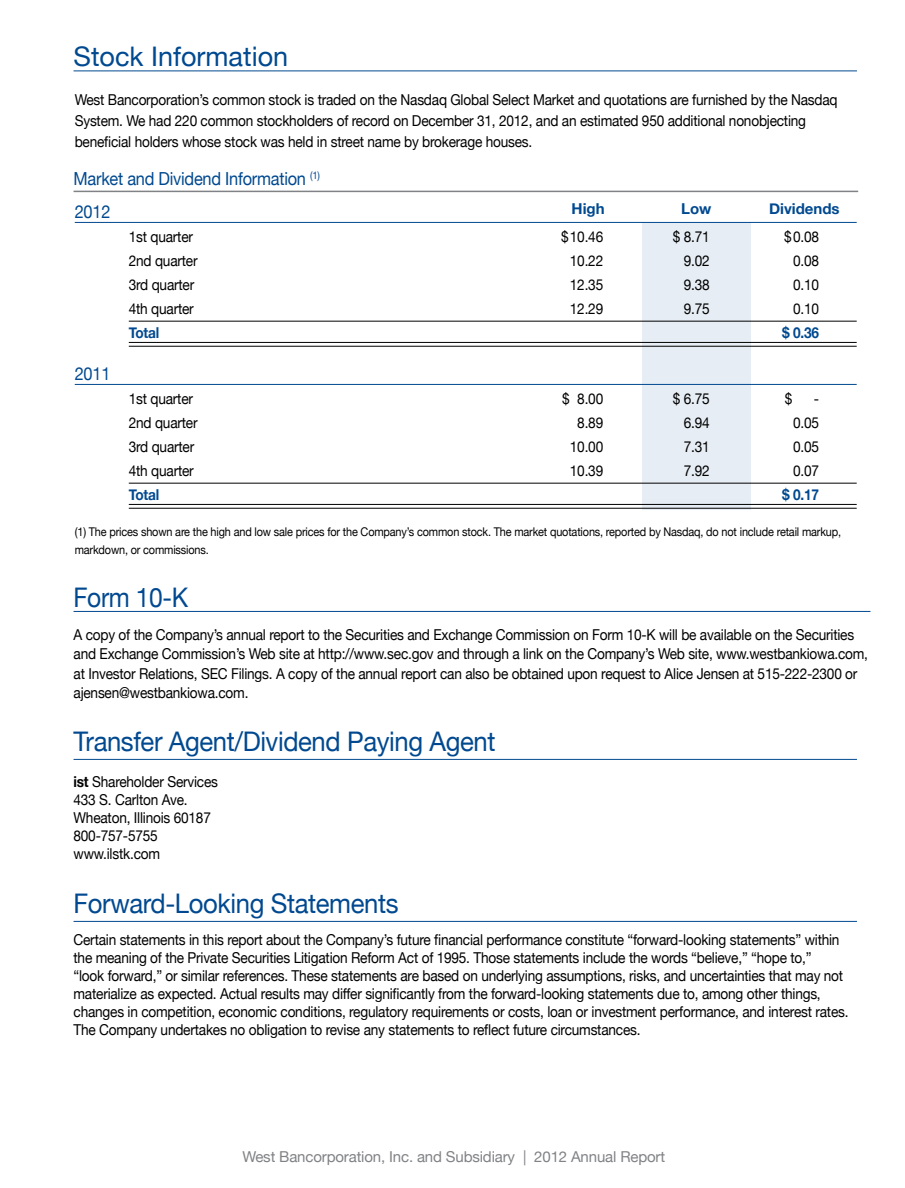
<style>
.page{position:relative;width:905px;height:1188px;background:#fff}
.page>*{position:absolute;margin:0;border:0;box-sizing:border-box;transform-origin:0 0}
.t1{font:27px "Helvetica Neue";letter-spacing:-.015em;color:#004990;scale:.95 1}
.t2{font:27px "Helvetica Neue";letter-spacing:-.015em;color:#004990}
.t3{font:27px "Helvetica Neue";letter-spacing:-.015em;color:#004990;scale:.91 1}
.t4{font:18px "Helvetica Neue";letter-spacing:-.015em;color:#004990;scale:.91 1}
.t5{font:15px/18px "Helvetica Neue";letter-spacing:-.015em;color:#000;scale:.91 1}
.t6{font:15px "Helvetica Neue";letter-spacing:-.01em;color:#808285}
.t7{font:700 15px "Helvetica Neue";color:#004990;scale:.91 1}
.t8{font:700 15px "Helvetica Neue";color:#004990}
.t9{font:12px/18px "Helvetica Neue";letter-spacing:-.015em;color:#000;scale:.91 1}
.s1{font-weight:700}
</style>
<div class="page">
<div style="left:642px;top:222px;width:108px;height:287px;background:#e6edf4"></div>
<hr style="left:74px;top:191px;width:784px;height:1px;background:#808285">
<hr style="left:75px;top:222px;width:781px;height:1px;background:#004990">
<hr style="left:129px;top:321px;width:727px;height:1px;background:#000">
<hr style="left:129px;top:342px;width:727px;height:1px;background:#000">
<hr style="left:129px;top:346px;width:727px;height:1px;background:#000">
<hr style="left:75px;top:384px;width:781px;height:1px;background:#004990">
<hr style="left:129px;top:483px;width:727px;height:1px;background:#000">
<hr style="left:129px;top:504px;width:727px;height:1px;background:#000">
<hr style="left:129px;top:508px;width:727px;height:1px;background:#000">
<hr style="left:74px;top:71px;width:782px;height:1px;background:#004990">
<hr style="left:74px;top:759px;width:782px;height:1px;background:#004990">
<hr style="left:74px;top:921px;width:782px;height:1px;background:#004990">
<hr style="left:74px;top:611px;width:796px;height:1px;background:#004990">
<h1 class="t2" style="left:74px;top:40px;width:216px">Stock Information</h1>
<p class="t5" style="left:75px;top:89px;width:839px;line-height:21px">West Bancorporation’s common stock is traded on the Nasdaq Global Select Market and quotations are furnished by the Nasdaq<br>System. We had 220 common stockholders of record on December 31, 2012, and an estimated 950 additional nonobjecting beneficial holders whose stock was held in street name by brokerage houses.</p>
<p class="t4" style="left:74px;top:168px;width:272px">Market and Dividend Information <sup>(1)</sup></p>
<p class="t4" style="left:75px;top:201px;width:41px">2012</p>
<p class="t8" style="left:571px;top:200px;width:35px">High</p>
<p class="t8" style="left:681px;top:200px;width:32px">Low</p>
<p class="t8" style="left:769px;top:200px;width:72px">Dividends</p>
<p class="t4" style="left:75px;top:363px;width:41px">2011</p>
<p class="t5" style="left:129px;top:227px;width:72px">1st quarter</p>
<p class="t5" style="left:561px;top:227px;width:48px">$ 10.46</p>
<p class="t5" style="left:673px;top:227px;width:42px">$ 8.71</p>
<p class="t5" style="left:784px;top:227px;width:40px">$0.08</p>
<p class="t5" style="left:129px;top:251px;width:77px">2nd quarter</p>
<p class="t5" style="left:570px;top:251px;width:38px">10.22</p>
<p class="t5" style="left:683px;top:251px;width:30px">9.02</p>
<p class="t5" style="left:793px;top:251px;width:30px">0.08</p>
<p class="t5" style="left:129px;top:275px;width:73px">3rd quarter</p>
<p class="t5" style="left:570px;top:275px;width:38px">12.35</p>
<p class="t5" style="left:683px;top:275px;width:30px">9.38</p>
<p class="t5" style="left:793px;top:275px;width:30px">0.10</p>
<p class="t5" style="left:129px;top:299px;width:73px">4th quarter</p>
<p class="t5" style="left:570px;top:299px;width:38px">12.29</p>
<p class="t5" style="left:683px;top:299px;width:30px">9.75</p>
<p class="t5" style="left:793px;top:299px;width:30px">0.10</p>
<p class="t7" style="left:129px;top:323px;width:35px">Total</p>
<p class="t7" style="left:782px;top:323px;width:42px">$ 0.36</p>
<p class="t5" style="left:129px;top:389px;width:72px">1st quarter</p>
<p class="t5" style="left:562px;top:389px;width:47px">$ 8.00</p>
<p class="t5" style="left:673px;top:389px;width:42px">$ 6.75</p>
<p class="t5" style="left:784px;top:389px;width:10px">$</p>
<p class="t5" style="left:813px;top:389px;width:7px">-</p>
<p class="t5" style="left:129px;top:413px;width:77px">2nd quarter</p>
<p class="t5" style="left:577px;top:413px;width:30px">8.89</p>
<p class="t5" style="left:683px;top:413px;width:30px">6.94</p>
<p class="t5" style="left:793px;top:413px;width:30px">0.05</p>
<p class="t5" style="left:129px;top:437px;width:73px">3rd quarter</p>
<p class="t5" style="left:570px;top:437px;width:38px">10.00</p>
<p class="t5" style="left:683px;top:437px;width:30px">7.31</p>
<p class="t5" style="left:793px;top:437px;width:30px">0.05</p>
<p class="t5" style="left:129px;top:461px;width:73px">4th quarter</p>
<p class="t5" style="left:570px;top:461px;width:38px">10.39</p>
<p class="t5" style="left:683px;top:461px;width:30px">7.92</p>
<p class="t5" style="left:793px;top:461px;width:30px">0.07</p>
<p class="t7" style="left:129px;top:485px;width:35px">Total</p>
<p class="t7" style="left:782px;top:485px;width:42px">$ 0.17</p>
<p class="t9" style="left:75px;top:522px;width:843px">(1) The prices shown are the high and low sale prices for the Company’s common stock. The market quotations, reported by Nasdaq, do not include retail markup, markdown, or commissions.</p>
<h1 class="t3" style="left:74px;top:581px;width:127px">Form 10-K</h1>
<p class="t5" style="left:74px;top:624px;width:874px;line-height:19.5px">A copy of the Company’s annual report to the Securities and Exchange Commission on Form 10-K will be available on the Securities and Exchange Commission’s Web site at http://www.sec.gov and through a link on the Company’s Web site, www.westbankiowa.com, at Investor Relations, SEC Filings. A copy of the annual report can also be obtained upon request to Alice Jensen at 515-222-2300 or ajensen@westbankiowa.com.</p>
<h1 class="t1" style="left:74px;top:726px;width:445px">Transfer Agent/Dividend Paying Agent</h1>
<p class="t5" style="left:74px;top:773px;width:160px"><span class="s1">ist</span> Shareholder Services<br>433 S. Carlton Ave.<br>Wheaton, Illinois 60187<br>800-757-5755 www.ilstk.com</p>
<h1 class="t1" style="left:74px;top:888px;width:343px">Forward-Looking Statements</h1>
<p class="t5" style="left:74px;top:930px;width:853px">Certain statements in this report about the Company’s future financial performance constitute “forward-looking statements” within the meaning of the Private Securities Litigation Reform Act of 1995. Those statements include the words “believe,” “hope to,”<br>“look forward,” or similar references. These statements are based on underlying assumptions, risks, and uncertainties that may not materialize as expected. Actual results may differ significantly from the forward-looking statements due to, among other things, changes in competition, economic conditions, regulatory requirements or costs, loan or investment performance, and interest rates.<br>The Company undertakes no obligation to revise any statements to reflect future circumstances.</p>
<p class="t6" style="left:242px;top:1148px;width:424px">West Bancorporation, Inc. and Subsidiary | 2012 Annual Report</p>
</div>
